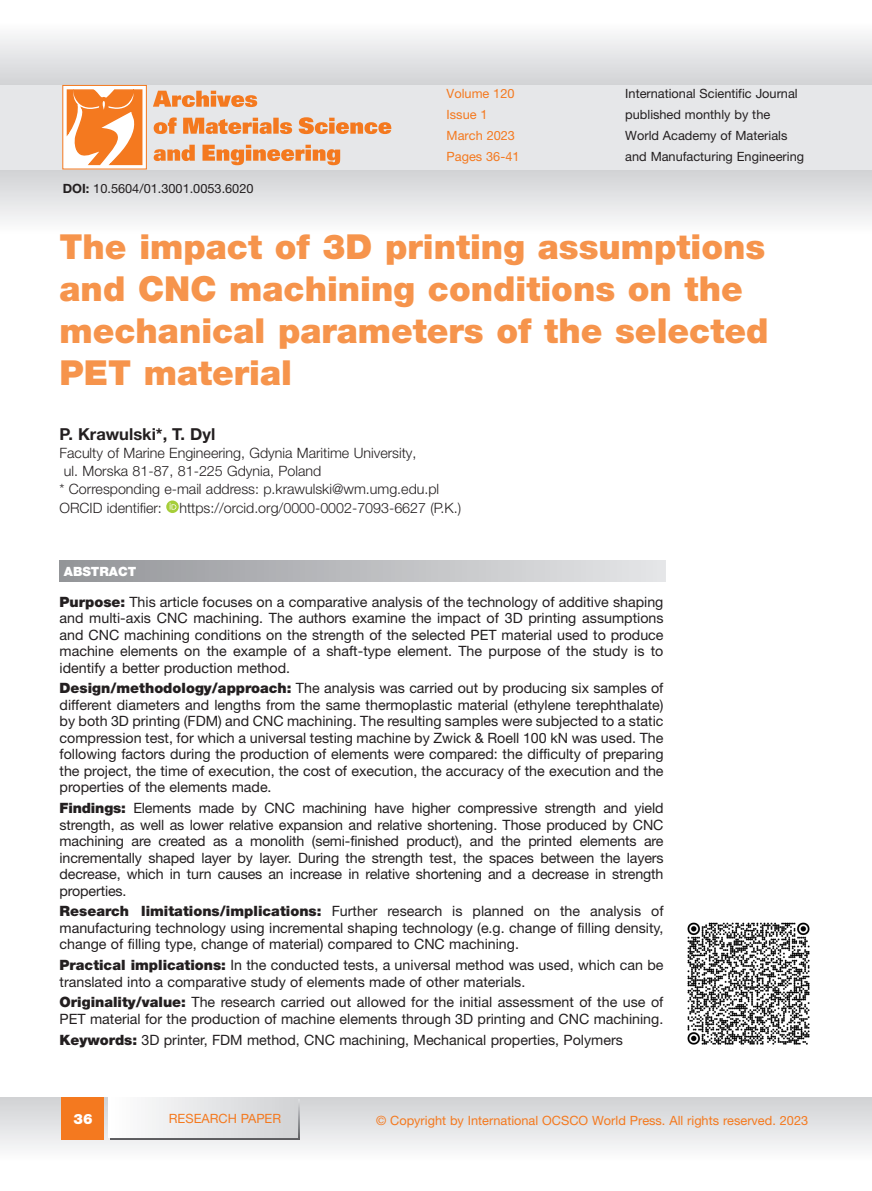
<style>
.page{position:relative;width:872px;height:1191px;background:#fff}
.page>*{position:absolute;margin:0;border:0;box-sizing:border-box;transform-origin:0 0}
.tytuł_artykułu{font:900 34.5px/42px "Helvetica Neue LT Pro";color:#f6944c}
.autorzy{font:700 16.5px "Helvetica Neue LT Pro";color:#231f20}
.tekst_abstraktu{font:14.25px/16.5px "Helvetica Neue LT Pro";color:#231f20;text-align:justify}
.uczelnia{font:300 14.25px/18px "Helvetica Neue LT Pro";color:#231f20}
.t1{font:900 14.25px "Helvetica Neue LT Pro";color:#fff}
.t2{font:12.75px/21px "Helvetica Neue LT Pro";color:#231f20}
.t3{font:12.75px/21px "Helvetica Neue LT Pro";color:#f4791f}
.t4{font:900 12.75px "Helvetica Neue LT Pro";color:#fff}
.s1{font-weight:700}
.s2{font-weight:900}
</style>
<div class="page">
<svg style="left:0;top:35px;width:871px;height:50px"></svg>
<svg style="left:0;top:1097px;width:871px;height:52px"></svg>
<div style="left:62px;top:1097px;width:42px;height:43px;background:#f4791f"></div>
<div style="left:0;top:85px;width:871px;height:85px;background:#e6e7e9"></div>
<svg style="left:0;top:170px;width:871px;height:51px"></svg>
<svg style="left:154px;top:145px;width:186px;height:20px"></svg>
<svg style="left:154px;top:117px;width:237px;height:17px"></svg>
<svg style="left:153px;top:91px;width:104px;height:16px"></svg>
<div style="left:62px;top:85px;width:85px;height:84px;background:#fff;border:1px solid #f4791f"></div>
<svg style="left:66px;top:89px;width:77px;height:77px"></svg>
<div style="left:111px;top:1099px;width:189px;height:41px;background:linear-gradient(to right,#fdfdfe,#d0d1d4)"></div>
<svg style="left:108px;top:1097px;width:190px;height:40px"></svg>
<svg style="left:166px;top:500px;width:13px;height:13px"></svg>
<svg style="left:170px;top:503px;width:6px;height:6px"></svg>
<div style="left:60px;top:560px;width:605px;height:21px;background:linear-gradient(to right,#939498,#e5e6e8)"></div>
<img style="left:687px;top:922px;width:123px;height:123px">
<p class="t2" style="left:63px;top:177px;width:192px"><span class="s1">DOI:</span> 10.5604/01.3001.0053.6020</p>
<p class="t3" style="left:446px;top:83px;width:74px">Volume 120<br>Issue 1<br>March 2023<br>Pages 36-41</p>
<p class="t2" style="left:625px;top:83px;width:180px">International Scientific Journal published monthly by the<br>World Academy of Materials and Manufacturing Engineering</p>
<p class="tytuł_artykułu" style="left:60px;top:225px;width:710px">The impact of 3D printing assumptions and CNC machining conditions on the mechanical parameters of the selected<br>PET material</p>
<p class="autorzy" style="left:60px;top:424px;width:157px">P. Krawulski*, T. Dyl</p>
<p class="uczelnia" style="left:64px;top:444px;width:354px;text-indent:-4px">Faculty of Marine Engineering, Gdynia Maritime University, ul. Morska 81-87, 81-225 Gdynia, Poland</p>
<p class="uczelnia" style="left:60px;top:480px;width:381px">* Corresponding e-mail address: p.krawulski@wm.umg.edu.pl</p>
<p class="uczelnia" style="left:60px;top:498px;width:403px">ORCID identifier: https://orcid.org/0000-0002-7093-6627 (P.K.)</p>
<p class="t4" style="left:64px;top:563px;width:74px">ABSTRACT</p>
<p class="tekst_abstraktu" style="left:60px;top:593px;width:605px"><span class="s2">Purpose:</span> This article focuses on a comparative analysis of the technology of additive shaping and multi-axis CNC machining. The authors examine the impact of 3D printing assumptions and CNC machining conditions on the strength of the selected PET material used to produce machine elements on the example of a shaft-type element. The purpose of the study is to identify a better production method.</p>
<p class="tekst_abstraktu" style="left:60px;top:679px;width:605px"><span class="s2">Design/methodology/approach:</span> The analysis was carried out by producing six samples of different diameters and lengths from the same thermoplastic material (ethylene terephthalate) by both 3D printing (FDM) and CNC machining. The resulting samples were subjected to a static compression test, for which a universal testing machine by Zwick &amp; Roell 100 kN was used. The following factors during the production of elements were compared: the difficulty of preparing the project, the time of execution, the cost of execution, the accuracy of the execution and the properties of the elements made.</p>
<p class="tekst_abstraktu" style="left:60px;top:799px;width:605px"><span class="s2">Findings:</span> Elements made by CNC machining have higher compressive strength and yield strength, as well as lower relative expansion and relative shortening. Those produced by CNC machining are created as a monolith (semi-finished product), and the printed elements are incrementally shaped layer by layer. During the strength test, the spaces between the layers decrease, which in turn causes an increase in relative shortening and a decrease in strength properties.</p>
<p class="tekst_abstraktu" style="left:60px;top:902px;width:605px"><span class="s2">Research limitations/implications:</span> Further research is planned on the analysis of manufacturing technology using incremental shaping technology (e.g. change of filling density, change of filling type, change of material) compared to CNC machining.</p>
<p class="tekst_abstraktu" style="left:60px;top:956px;width:605px"><span class="s2">Practical implications:</span> In the conducted tests, a universal method was used, which can be translated into a comparative study of elements made of other materials.</p>
<p class="tekst_abstraktu" style="left:60px;top:993px;width:605px"><span class="s2">Originality/value:</span> The research carried out allowed for the initial assessment of the use of<br>PET material for the production of machine elements through 3D printing and CNC machining.</p>
<p class="tekst_abstraktu" style="left:60px;top:1031px;width:565px"><span class="s2">Keywords:</span> 3D printer, FDM method, CNC machining, Mechanical properties, Polymers</p>
<p class="t1" style="left:73px;top:1110px;width:21px">36</p>
<p class="t3" style="left:169px;top:1107px;width:114px">RESEARCH PAPER</p>
<p class="t3" style="left:376px;top:1109px;width:433px">© Copyright by International OCSCO World Press. All rights reserved. 2023</p>
</div>
